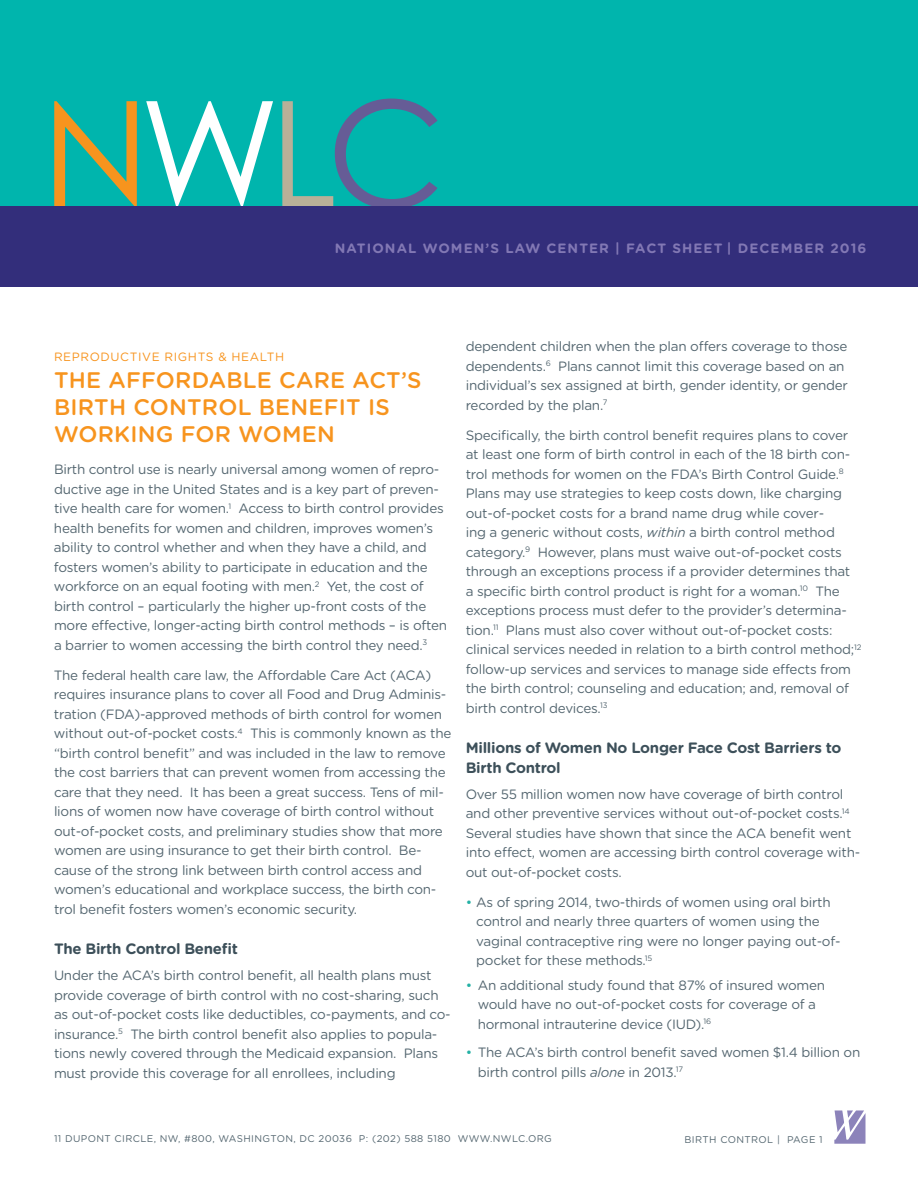
<style>
.page{position:relative;width:918px;height:1188px;background:#fff}
.page>*{position:absolute;margin:0;border:0;box-sizing:border-box;transform-origin:0 0}
.t1{font:500 22.5px/27px "Gotham Rounded";letter-spacing:.01em;color:#f7941e}
.t2{font:700 15px/19.5px "Gotham Rounded";letter-spacing:-.02em;color:#3d505a}
.t3{font:13.5px/19.5px "Gotham Rounded";letter-spacing:-.02em;color:#546670}
.t4{font:700 13.5px "Gotham Rounded";letter-spacing:.08em;color:#8278b4}
.t5{font:12px "Gotham Rounded";letter-spacing:.05em;color:#f7941e}
.t6{font:9.75px "Gotham Rounded";letter-spacing:.04em;color:#546670}
.s1{font-style:italic}
.s2{color:#24b1a5}
</style>
<div class="page">
<svg style="left:834px;top:1110px;width:32px;height:34px"></svg>
<div style="left:0;top:0;width:918px;height:287px;background:#00b5ad"></div>
<svg style="left:282px;top:99px;width:156px;height:107px"></svg>
<svg style="left:146px;top:101px;width:127px;height:105px"></svg>
<svg style="left:54px;top:101px;width:83px;height:105px"></svg>
<div style="left:0;top:206px;width:918px;height:81px;background:#332e7b"></div>
<p class="t4" style="left:335px;top:238px;width:533px">NATIONAL WOMEN’S LAW CENTER | FACT SHEET | DECEMBER 2016</p>
<p class="t5" style="left:54px;top:348px;width:232px">REPRODUCTIVE RIGHTS &amp; HEALTH</p>
<h1 class="t1" style="left:54px;top:365px;width:369px">THE AFFORDABLE CARE ACT’S<br>BIRTH CONTROL BENEFIT IS<br>WORKING FOR WOMEN</h1>
<p class="t3" style="left:54px;top:459px;width:395px">Birth control use is nearly universal among women of repro&shy;ductive age in the United States and is a key part of preven&shy;tive health care for women.<sup>1</sup> Access to birth control provides health benefits for women and children, improves women’s ability to control whether and when they have a child, and fosters women’s ability to participate in education and the workforce on an equal footing with men.<sup>2</sup> Yet, the cost of birth control – particularly the higher up-front costs of the more effective, longer-acting birth control methods – is often a barrier to women accessing the birth control they need.<sup>3</sup></p>
<p class="t3" style="left:54px;top:665px;width:399px">The federal health care law, the Affordable Care Act (ACA) requires insurance plans to cover all Food and Drug Adminis&shy;tration (FDA)-approved methods of birth control for women without out-of-pocket costs.<sup>4</sup> This is commonly known as the “birth control benefit” and was included in the law to remove the cost barriers that can prevent women from accessing the care that they need. It has been a great success. Tens of mil&shy;lions of women now have coverage of birth control without out-of-pocket costs, and preliminary studies show that more women are using insurance to get their birth control. Be&shy;cause of the strong link between birth control access and women’s educational and workplace success, the birth con&shy;trol benefit fosters women’s economic security.</p>
<p class="t2" style="left:54px;top:939px;width:186px">The Birth Control Benefit</p>
<p class="t3" style="left:54px;top:965px;width:398px">Under the ACA’s birth control benefit, all health plans must provide coverage of birth control with no cost-sharing, such as out-of-pocket costs like deductibles, co-payments, and co&shy;insurance.<sup>5</sup> The birth control benefit also applies to popula&shy;tions newly covered through the Medicaid expansion. Plans must provide this coverage for all enrollees, including</p>
<p class="t3" style="left:466px;top:336px;width:384px">dependent children when the plan offers coverage to those dependents.<sup>6</sup> Plans cannot limit this coverage based on an individual’s sex assigned at birth, gender identity, or gender recorded by the plan.<sup>7</sup></p>
<p class="t3" style="left:466px;top:425px;width:397px">Specifically, the birth control benefit requires plans to cover at least one form of birth control in each of the 18 birth con&shy;trol methods for women on the FDA’s Birth Control Guide.<sup>8<br></sup>Plans may use strategies to keep costs down, like charging out-of-pocket costs for a brand name drug while cover-<br>ing a generic without costs, <span class="s1">within</span> a birth control method category.<sup>9</sup> However, plans must waive out-of-pocket costs through an exceptions process if a provider determines that a specific birth control product is right for a woman.<sup>10</sup> The exceptions process must defer to the provider’s determina&shy;tion.<sup>11</sup> Plans must also cover without out-of-pocket costs: clinical services needed in relation to a birth control method;<sup>12 </sup>follow-up services and services to manage side effects from the birth control; counseling and education; and, removal of birth control devices.<sup>13</sup></p>
<p class="t2" style="left:466px;top:738px;width:377px">Millions of Women No Longer Face Cost Barriers to<br>Birth Control</p>
<p class="t3" style="left:466px;top:784px;width:396px">Over 55 million women now have coverage of birth control and other preventive services without out-of-pocket costs.<sup>14<br></sup>Several studies have shown that since the ACA benefit went into effect, women are accessing birth control coverage with&shy;out out-of-pocket costs.</p>
<p class="t3" style="left:476px;top:892px;width:366px;text-indent:-11px"><span class="s2">•</span> As of spring 2014, two-thirds of women using oral birth control and nearly three quarters of women using the vaginal contraceptive ring were no longer paying out-of&shy;pocket for these methods.<sup>15</sup></p>
<p class="t3" style="left:478px;top:974px;width:349px;text-indent:-12px"><span class="s2">•</span> An additional study found that 87% of insured women would have no out-of-pocket costs for coverage of a hormonal intrauterine device (IUD).<sup>16</sup></p>
<p class="t3" style="left:478px;top:1042px;width:384px;text-indent:-12px"><span class="s2">•</span> The ACA’s birth control benefit saved women $1.4 billion on birth control pills <span class="s1">alone</span> in 2013.<sup>17</sup></p>
<p class="t6" style="left:54px;top:1132px;width:499px">11 DUPONT CIRCLE, NW, #800, WASHINGTON, DC 20036 P: (202) 588 5180 WWW.NWLC.ORG</p>
<p class="t6" style="left:684px;top:1133px;width:140px">BIRTH CONTROL | PAGE 1</p>
</div>
